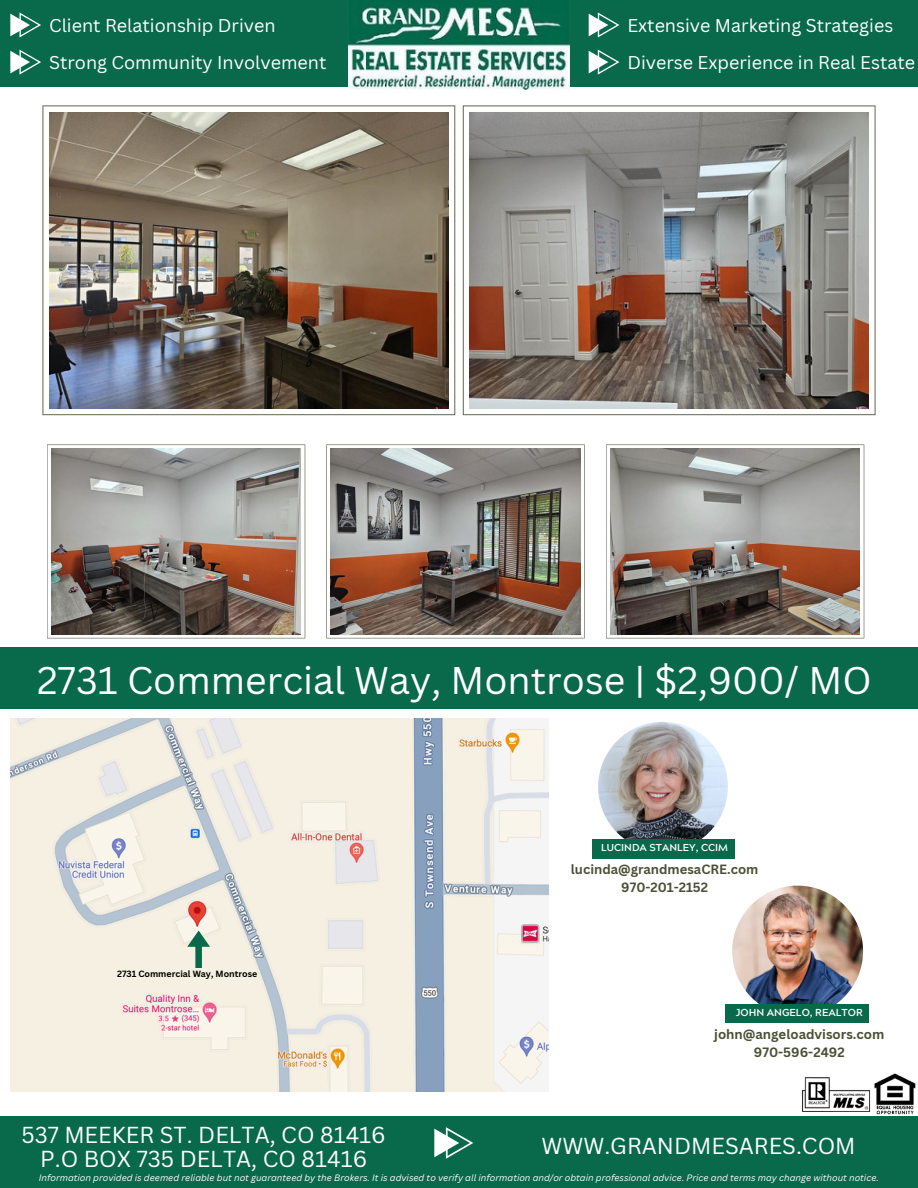
<style>
.page{position:relative;width:918px;height:1188px;background:#fff}
.page>*{position:absolute;margin:0;border:0;box-sizing:border-box;transform-origin:0 0}
.t1{font:37.5px "Canva Sans";color:#fff}
.t2{font:22.5px "Canva Sans";color:#fff}
.t3{font:18px "Canva Sans";color:#fff}
.t4{font:700 13.2px "Canva Sans";color:#4a5035}
.t5{font:700 13.05px "Canva Sans";color:#4a5035}
.t6{font:700 10.05px "Acherus Grotesque";color:#fff}
.t7{font:italic 9px "Canva Sans";color:#fff}
.t8{font:700 8.85px "Canva Sans";color:#000}
</style>
<div class="page">
<div style="left:0;top:0;width:918px;height:87px;background:#08694b"></div>
<img style="left:348px;top:6px;width:222px;height:84px">
<img style="left:802px;top:1073px;width:114px;height:42px">
<svg style="left:10px;top:13px;width:31px;height:24px"></svg>
<svg style="left:10px;top:50px;width:31px;height:24px"></svg>
<svg style="left:589px;top:50px;width:30px;height:24px"></svg>
<svg style="left:589px;top:13px;width:30px;height:24px"></svg>
<svg style="left:47px;top:445px;width:258px;height:193px"></svg>
<img style="left:51px;top:449px;width:250px;height:185px">
<svg style="left:326px;top:445px;width:259px;height:193px"></svg>
<img style="left:331px;top:449px;width:249px;height:185px">
<svg style="left:42px;top:105px;width:413px;height:310px"></svg>
<img style="left:49px;top:112px;width:399px;height:296px">
<svg style="left:606px;top:445px;width:258px;height:193px"></svg>
<img style="left:610px;top:449px;width:250px;height:185px">
<svg style="left:463px;top:105px;width:413px;height:310px"></svg>
<img style="left:470px;top:112px;width:399px;height:296px">
<img style="left:10px;top:718px;width:538px;height:374px">
<svg style="left:187px;top:931px;width:23px;height:37px"></svg>
<div style="left:0;top:647px;width:918px;height:62px;background:#08694b"></div>
<img style="left:598px;top:722px;width:130px;height:130px;border-radius:50%">
<div style="left:592px;top:840px;width:143px;height:19px;background:#08694b"></div>
<img style="left:732px;top:886px;width:131px;height:131px;border-radius:50%">
<div style="left:726px;top:1004px;width:143px;height:19px;background:#08694b"></div>
<div style="left:0;top:1116px;width:918px;height:72px;background:#08694b"></div>
<svg style="left:434px;top:1127px;width:39px;height:32px"></svg>
<p class="t3" style="left:49px;top:13px;width:228px">Client Relationship Driven</p>
<h4 class="t3" style="left:49px;top:50px;width:279px">Strong Community Involvement</h4>
<p class="t3" style="left:627px;top:50px;width:289px">Diverse Experience in Real Estate</p>
<h4 class="t3" style="left:627px;top:13px;width:267px">Extensive Marketing Strategies</h4>
<p class="t1" style="left:37px;top:654px;width:836px">2731 Commercial Way, Montrose | $2,900/ MO</p>
<p class="t8" style="left:117px;top:967px;width:142px">2731 Commercial Way, Montrose</p>
<p class="t6" style="left:601px;top:844px;width:128px">LUCINDA STANLEY, CCIM</p>
<p class="t5" style="left:571px;top:860px;width:189px">lucinda@grandmesaCRE.com</p>
<p class="t5" style="left:621px;top:878px;width:88px">970-201-2152</p>
<h5 class="t6" style="left:736px;top:1009px;width:128px">JOHN ANGELO, REALTOR</h5>
<p class="t4" style="left:714px;top:1025px;width:172px">john@angeloadvisors.com</p>
<p class="t4" style="left:754px;top:1043px;width:92px">970-596-2492</p>
<p class="t2" style="left:21px;top:1119px;width:366px">537 MEEKER ST. DELTA, CO 81416</p>
<p class="t2" style="left:40px;top:1143px;width:328px">P.O BOX 735 DELTA, CO 81416</p>
<h6 class="t2" style="left:541px;top:1130px;width:316px">WWW.GRANDMESARES.COM</h6>
<h5 class="t7" style="left:39px;top:1171px;width:842px">Information provided is deemed reliable but not guaranteed by the Brokers. It is advised to verify all information and/or obtain professional advice. Price and terms may change without notice.</h5>
</div>
